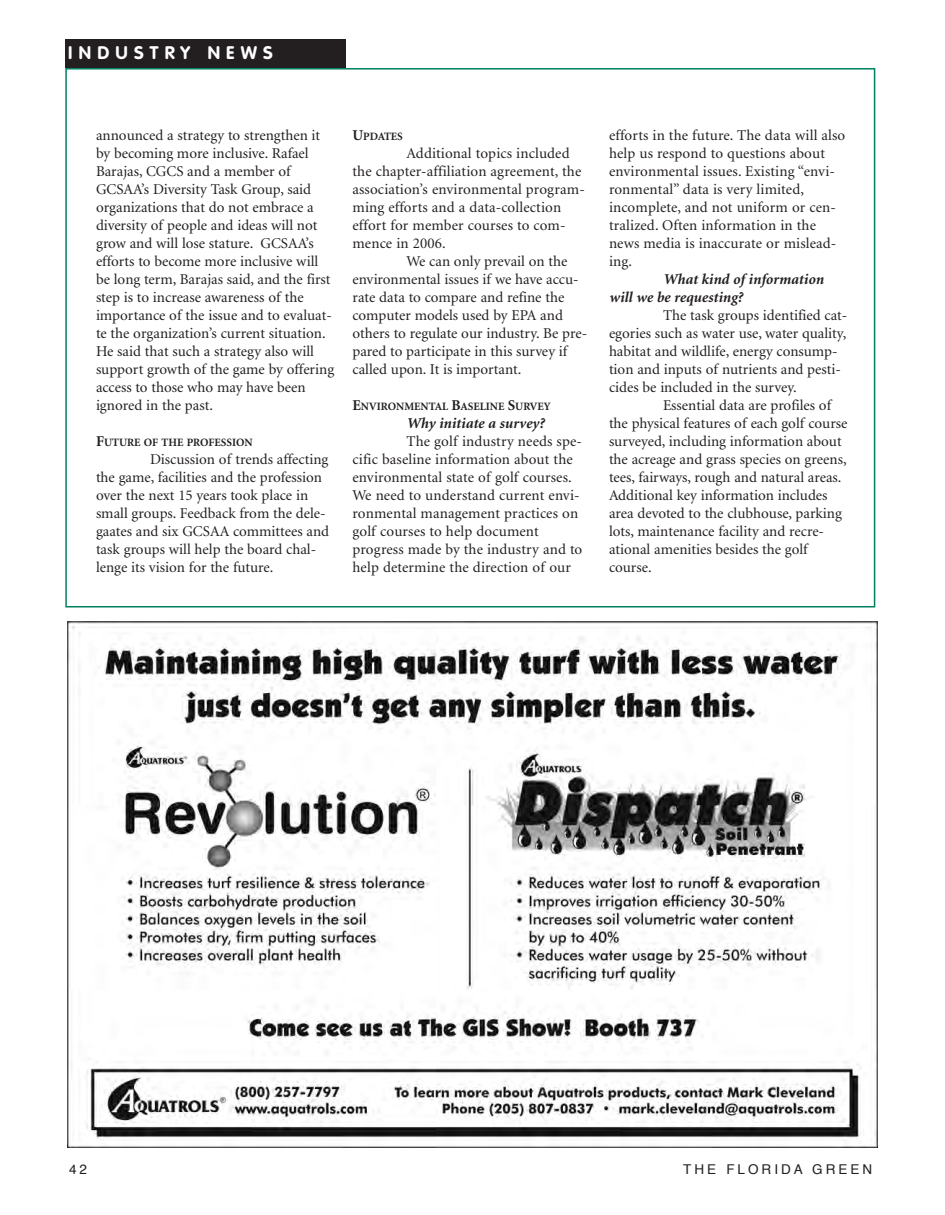
<style>
.page{position:relative;width:945px;height:1215px;background:#fff}
.page>*{position:absolute;margin:0;border:0;box-sizing:border-box;transform-origin:0 0}
.t1{font:700 18px "VAG Rounded";letter-spacing:.345em;color:#fff}
.t2{font:15px/18px "Minion";color:#231f20}
.t3{font:italic 700 15px/18px "Minion";color:#231f20}
.t4{font:13.5px "Helvetica";letter-spacing:.22em;color:#231f20}
.t5{font:700 11.25px "Minion";color:#231f20}
.s1{font-size:15px}
</style>
<div class="page">
<div style="left:65px;top:39px;width:281px;height:29px;background:#231f20"></div>
<img style="left:68px;top:621px;width:809px;height:526px">
<p class="t1" style="left:68px;top:45px;width:206px">INDUSTRY NEWS</p>
<p class="t2" style="left:96px;top:127px;width:240px">announced a strategy to strengthen it by becoming more inclusive. Rafael Barajas, CGCS and a member of GCSAA’s Diversity Task Group, said organizations that do not embrace a diversity of people and ideas will not grow and will lose stature. GCSAA’s efforts to become more inclusive will be long term, Barajas said, and the first step is to increase awareness of the importance of the issue and to evaluat&shy;te the organization’s current situation.<br>He said that such a strategy also will support growth of the game by offering access to those who may have been ignored in the past.</p>
<p class="t5" style="left:96px;top:438px;width:158px"><span class="s1">F</span>UTURE OF THE PROFESSION</p>
<p class="t2" style="left:96px;top:451px;width:235px;text-indent:54px">Discussion of trends affecting the game, facilities and the profession over the next 15 years took place in small groups. Feedback from the dele&shy;gaates and six GCSAA committees and task groups will help the board chal&shy;lenge its vision for the future.</p>
<p class="t5" style="left:352px;top:132px;width:52px"><span class="s1">U</span>PDATES</p>
<p class="t2" style="left:352px;top:145px;width:234px;text-indent:54px">Additional topics included the chapter-affiliation agreement, the association’s environmental program&shy;ming efforts and a data-collection effort for member courses to com&shy;mence in 2006.</p>
<p class="t2" style="left:352px;top:253px;width:236px;text-indent:54px">We can only prevail on the environmental issues if we have accu&shy;rate data to compare and refine the computer models used by EPA and others to regulate our industry. Be pre&shy;pared to participate in this survey if called upon. It is important.</p>
<p class="t5" style="left:352px;top:402px;width:200px"><span class="s1">E</span>NVIRONMENTAL <span class="s1">B</span>ASELINE <span class="s1">S</span>URVEY</p>
<p class="t3" style="left:406px;top:415px;width:139px">Why initiate a survey?</p>
<p class="t2" style="left:352px;top:433px;width:231px;text-indent:54px">The golf industry needs spe&shy;cific baseline information about the environmental state of golf courses.<br>We need to understand current envi&shy;ronmental management practices on golf courses to help document progress made by the industry and to help determine the direction of our</p>
<p class="t2" style="left:609px;top:127px;width:238px">efforts in the future. The data will also help us respond to questions about environmental issues. Existing “envi&shy;ronmental” data is very limited, incomplete, and not uniform or cen&shy;tralized. Often information in the news media is inaccurate or mislead&shy;ing.</p>
<p class="t3" style="left:609px;top:271px;width:216px;text-indent:54px">What kind of information will we be requesting?</p>
<p class="t2" style="left:609px;top:307px;width:240px;text-indent:54px">The task groups identified cat&shy;egories such as water use, water quality, habitat and wildlife, energy consump&shy;tion and inputs of nutrients and pesti&shy;cides be included in the survey.</p>
<p class="t2" style="left:609px;top:397px;width:240px;text-indent:54px">Essential data are profiles of the physical features of each golf course surveyed, including information about the acreage and grass species on greens, tees, fairways, rough and natural areas.<br>Additional key information includes area devoted to the clubhouse, parking lots, maintenance facility and recre&shy;ational amenities besides the golf course.</p>
<p class="t4" style="left:69px;top:1163px;width:20px">42</p>
<p class="t4" style="left:683px;top:1163px;width:191px">THE FLORIDA GREEN</p>
</div>
